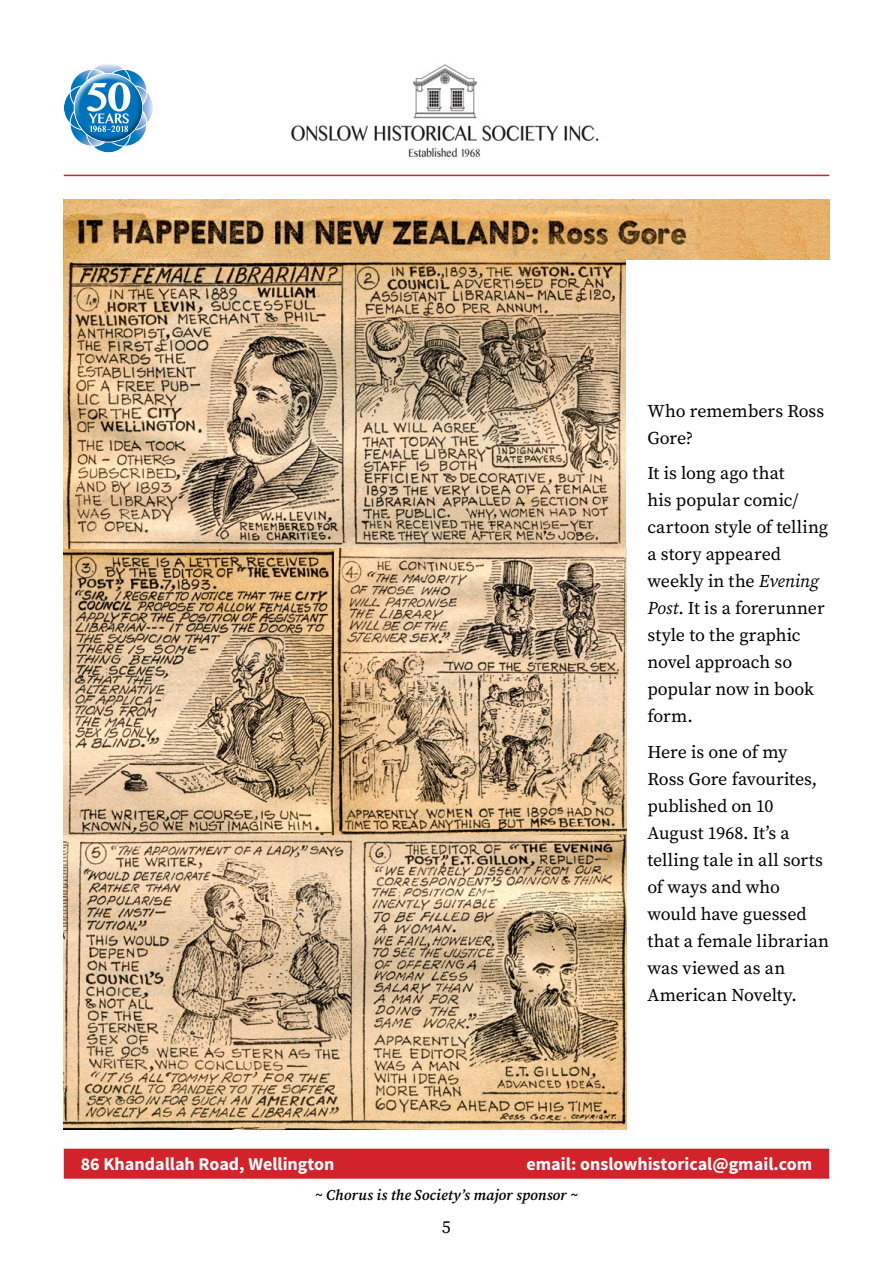
<style>
.page{position:relative;width:893px;height:1263px;background:#fff}
.page>*{position:absolute;margin:0;border:0;box-sizing:border-box;transform-origin:0 0}
.t1{font:18px/27px "Source Serif Pro";letter-spacing:-.005em;color:#000}
.t2{font:700 18px "Source Sans Pro";color:#fff}
.t3{font:italic 600 15px "Source Serif Pro";letter-spacing:.005em;color:#000}
.s1{font-style:italic}
</style>
<div class="page">
<div style="left:64px;top:1149px;width:765px;height:30px;background:#d2232a"></div>
<img style="left:291px;top:64px;width:308px;height:94px">
<hr style="left:64px;top:175px;width:765px;height:1px;background:#d2232a">
<svg style="left:86px;top:63px;width:45px;height:44px"></svg>
<svg style="left:63px;top:86px;width:45px;height:44px"></svg>
<svg style="left:109px;top:86px;width:45px;height:44px"></svg>
<svg style="left:66px;top:66px;width:84px;height:84px"></svg>
<img style="left:64px;top:200px;width:765px;height:59px">
<img style="left:64px;top:259px;width:561px;height:290px">
<img style="left:64px;top:550px;width:271px;height:286px">
<img style="left:335px;top:549px;width:291px;height:287px">
<img style="left:64px;top:836px;width:562px;height:293px">
<p class="t1" style="left:647px;top:397px;width:178px">Who remembers Ross<br>Gore?</p>
<p class="t1" style="left:647px;top:460px;width:182px">It is long ago that<br>his popular comic/ cartoon style of telling a story appeared weekly in the <span class="s1">Evening<br>Post</span>. It is a forerunner style to the graphic novel approach so popular now in book form.</p>
<p class="t1" style="left:647px;top:738px;width:183px">Here is one of my<br>Ross Gore favourites, published on 10<br>August 1968. It’s a telling tale in all sorts of ways and who would have guessed that a female librarian was viewed as an<br>American Novelty.</p>
<p class="t2" style="left:81px;top:1153px;width:255px">86 Khandallah Road, Wellington</p>
<p class="t2" style="left:527px;top:1153px;width:287px">email: onslowhistorical@gmail.com</p>
<p class="t3" style="left:315px;top:1186px;width:265px">~ Chorus is the Society’s major sponsor ~</p>
<p class="t1" style="left:442px;top:1213px;width:10px">5</p>
</div>
